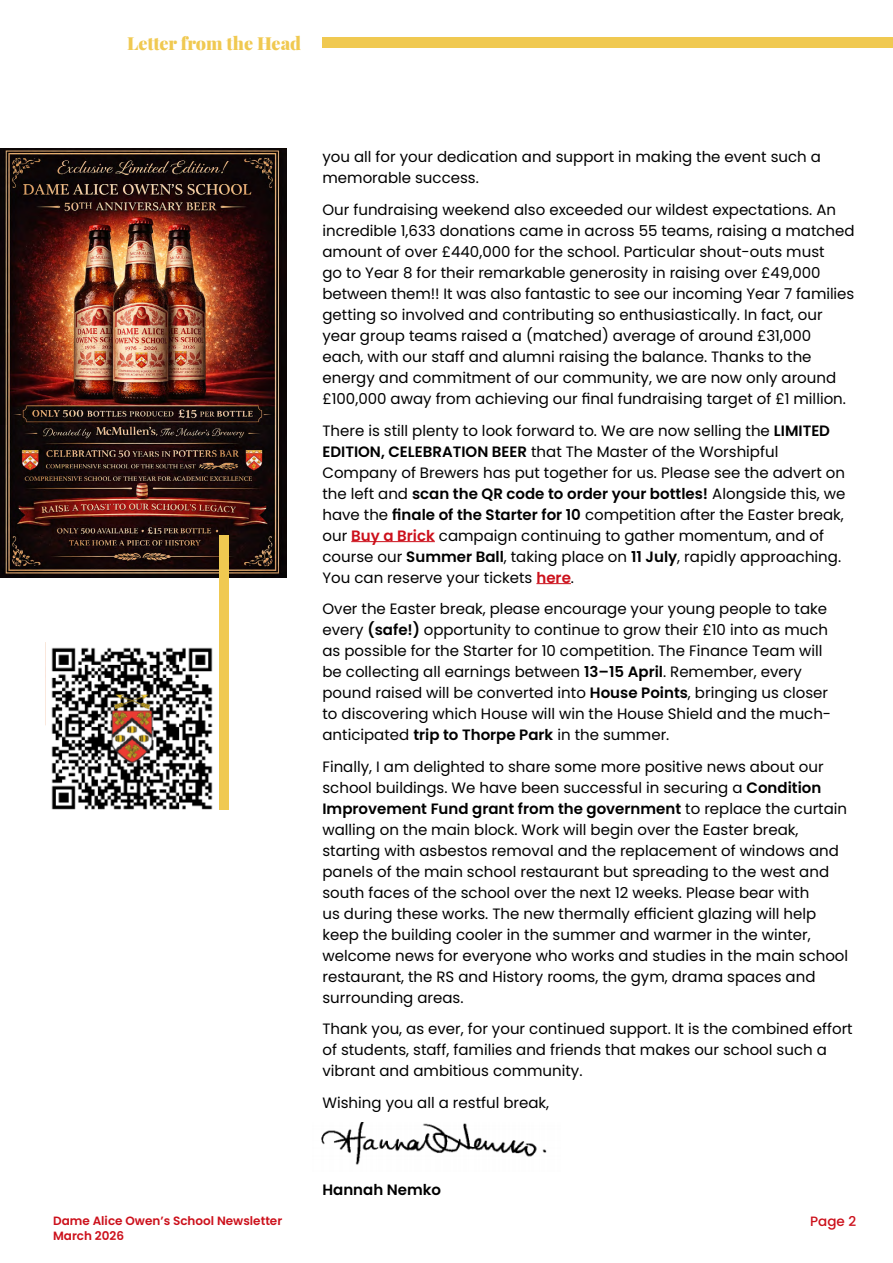
<style>
.page{position:relative;width:893px;height:1263px;background:#fff}
.page>*{position:absolute;margin:0;border:0;box-sizing:border-box;transform-origin:0 0}
.t1{font:900 18px "Playfair Display";color:#f0c951}
.t2{font:15px/21px "Poppins";color:#000}
.t3{font:600 15px "Poppins";color:#000}
.t4{font:500 13.5px "Poppins";color:#cc101b}
.t5{font:600 12px "Poppins";color:#cc101b}
.s1{font-weight:600}
.s2{font-weight:600;color:#cc101b}
</style>
<div class="page">
<div style="left:322px;top:37px;width:571px;height:11px;background:#f0c951"></div>
<hr style="left:351px;top:541px;width:84px;height:1px;background:#cc101b">
<hr style="left:536px;top:583px;width:35px;height:1px;background:#cc101b">
<img style="left:321px;top:1123px;width:226px;height:42px">
<img style="left:51px;top:642px;width:178px;height:168px">
<img style="left:0;top:148px;width:287px;height:430px">
<div style="left:219px;top:535px;width:9px;height:275px;background:#f0c951"></div>
<p class="t1" style="left:127px;top:29px;width:176px">Letter from the Head</p>
<p class="t2" style="left:322px;top:147px;width:500px">you all for your dedication and support in making the event such a memorable success.</p>
<p class="t2" style="left:322px;top:199px;width:534px">Our fundraising weekend also exceeded our wildest expectations. An incredible 1,633 donations came in across 55 teams, raising a matched amount of over £440,000 for the school. Particular shout-outs must<br>go to Year 8 for their remarkable generosity in raising over £49,000 between them!! It was also fantastic to see our incoming Year 7 families getting so involved and contributing so enthusiastically. In fact, our year group teams raised a (matched) average of around £31,000 each, with our staff and alumni raising the balance. Thanks to the energy and commitment of our community, we are now only around £100,000 away from achieving our final fundraising target of £1 million.</p>
<p class="t2" style="left:322px;top:420px;width:525px">There is still plenty to look forward to. We are now selling the <span class="s1">LIMITED EDITION, CELEBRATION BEER</span> that The Master of the Worshipful Company of Brewers has put together for us. Please see the advert on the left and <span class="s1">scan the QR code to order your bottles!</span> Alongside this, we have the <span class="s1">finale of the Starter for 10</span> competition after the Easter break, our <span class="s2">Buy a Brick</span> campaign continuing to gather momentum, and of course our <span class="s1">Summer Ball</span>, taking place on <span class="s1">11 July</span>, rapidly approaching.<br>You can reserve your tickets <span class="s2">here</span>.</p>
<p class="t2" style="left:322px;top:598px;width:510px">Over the Easter break, please encourage your young people to take every <span class="s1">(safe!)</span> opportunity to continue to grow their £10 into as much as possible for the Starter for 10 competition. The Finance Team will be collecting all earnings between <span class="s1">13–15 April</span>. Remember, every pound raised will be converted into <span class="s1">House Points</span>, bringing us closer to discovering which House will win the House Shield and the much&shy;anticipated <span class="s1">trip to Thorpe Park</span> in the summer.</p>
<p class="t2" style="left:322px;top:756px;width:527px">Finally, I am delighted to share some more positive news about our school buildings. We have been successful in securing a <span class="s1">Condition Improvement Fund grant from the government</span> to replace the curtain walling on the main block. Work will begin over the Easter break, starting with asbestos removal and the replacement of windows and panels of the main school restaurant but spreading to the west and south faces of the school over the next 12 weeks. Please bear with<br>us during these works. The new thermally efficient glazing will help keep the building cooler in the summer and warmer in the winter, welcome news for everyone who works and studies in the main school restaurant, the RS and History rooms, the gym, drama spaces and surrounding areas.</p>
<p class="t2" style="left:322px;top:1018px;width:532px">Thank you, as ever, for your continued support. It is the combined effort of students, staff, families and friends that makes our school such a vibrant and ambitious community.</p>
<p class="t2" style="left:322px;top:1092px;width:228px">Wishing you all a restful break,</p>
<p class="t3" style="left:322px;top:1180px;width:120px">Hannah Nemko</p>
<p class="t5" style="left:53px;top:1213px;width:231px">Dame Alice Owen’s School Newsletter</p>
<p class="t4" style="left:810px;top:1213px;width:47px">Page 2</p>
<p class="t5" style="left:53px;top:1228px;width:72px">March 2026</p>
</div>
